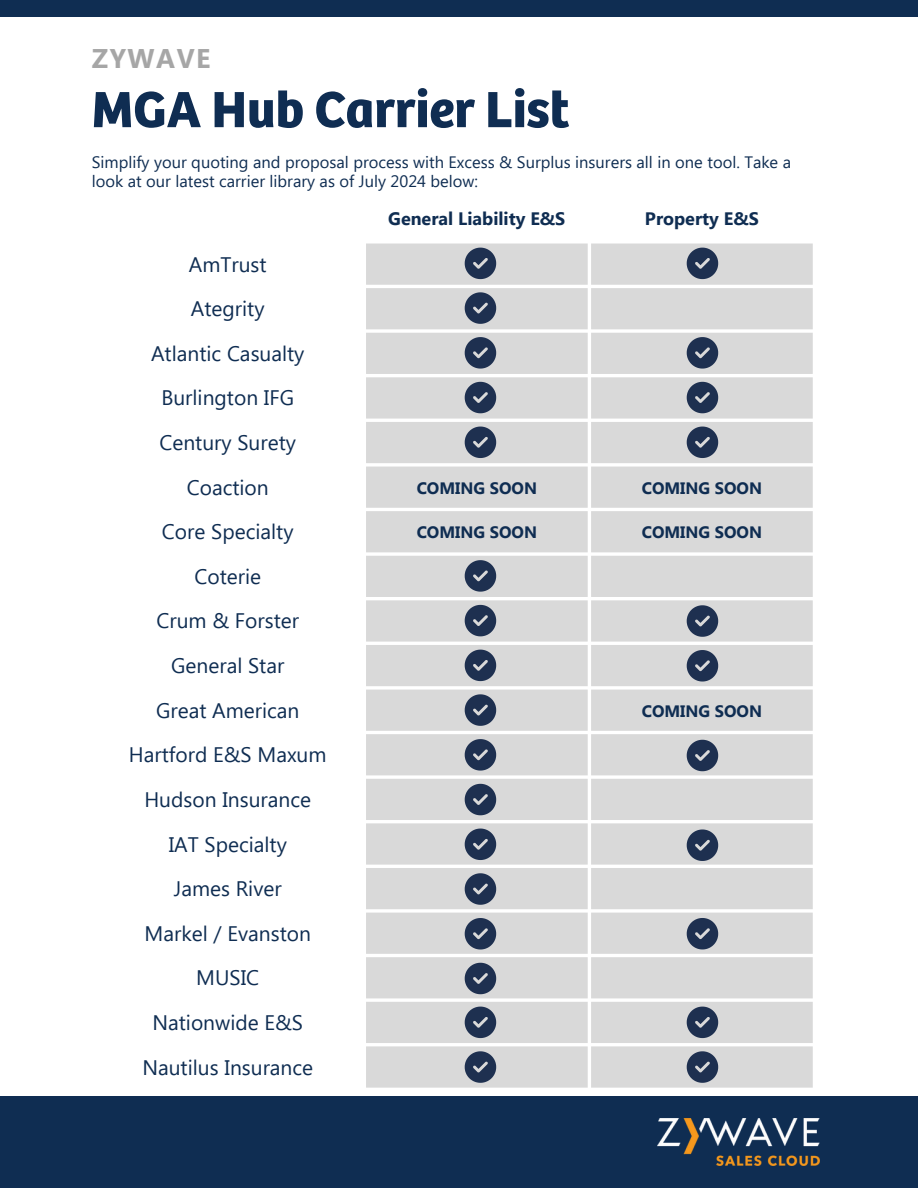
<style>
.page{position:relative;width:918px;height:1188px;background:#fff}
.page>*{position:absolute;margin:0;border:0;box-sizing:border-box;transform-origin:0 0}
.t1{font:700 52.8px "Bree";color:#0f2d52}
.t2{font:700 27px "Segoe UI";letter-spacing:.06em;color:#a6a6a6}
.t3{font:21px "Segoe UI";color:#0f2d52}
.t4{font:700 18px "Segoe UI";color:#0f2d52}
.t5{font:16.5px/19.2px "Segoe UI";color:#0f2d52}
.t6{font:700 16.5px "Segoe UI";color:#0f2d52}
</style>
<div class="page">
<div style="left:0;top:1096px;width:918px;height:92px;background:#0f2d52"></div>
<div style="left:0;top:0;width:918px;height:17px;background:#0f2d52"></div>
<svg style="left:366px;top:244px;width:447px;height:844px;fill:#d9d9d9"></svg>
<img style="left:657px;top:1118px;width:162px;height:48px">
<svg style="left:465px;top:248px;width:31px;height:31px"></svg>
<svg style="left:687px;top:248px;width:31px;height:31px"></svg>
<svg style="left:465px;top:292px;width:31px;height:32px"></svg>
<svg style="left:465px;top:337px;width:31px;height:32px"></svg>
<svg style="left:465px;top:382px;width:31px;height:31px"></svg>
<svg style="left:465px;top:427px;width:31px;height:31px"></svg>
<svg style="left:687px;top:337px;width:31px;height:32px"></svg>
<svg style="left:687px;top:382px;width:31px;height:31px"></svg>
<svg style="left:687px;top:427px;width:31px;height:31px"></svg>
<svg style="left:687px;top:605px;width:31px;height:32px"></svg>
<svg style="left:687px;top:650px;width:31px;height:32px"></svg>
<svg style="left:687px;top:740px;width:31px;height:31px"></svg>
<svg style="left:687px;top:829px;width:31px;height:32px"></svg>
<svg style="left:687px;top:918px;width:31px;height:31px"></svg>
<svg style="left:687px;top:1007px;width:31px;height:31px"></svg>
<svg style="left:687px;top:1051px;width:31px;height:32px"></svg>
<svg style="left:465px;top:560px;width:31px;height:32px"></svg>
<svg style="left:465px;top:605px;width:31px;height:31px"></svg>
<svg style="left:465px;top:650px;width:31px;height:31px"></svg>
<svg style="left:465px;top:694px;width:31px;height:32px"></svg>
<svg style="left:465px;top:739px;width:31px;height:32px"></svg>
<svg style="left:465px;top:784px;width:31px;height:31px"></svg>
<svg style="left:465px;top:829px;width:31px;height:31px"></svg>
<svg style="left:465px;top:873px;width:31px;height:32px"></svg>
<svg style="left:465px;top:918px;width:31px;height:32px"></svg>
<svg style="left:465px;top:963px;width:31px;height:31px"></svg>
<svg style="left:465px;top:1007px;width:31px;height:31px"></svg>
<svg style="left:465px;top:1051px;width:31px;height:32px"></svg>
<p class="t2" style="left:92px;top:39px;width:120px">ZYWAVE</p>
<p class="t1" style="left:92px;top:83px;width:479px">MGA Hub Carrier List</p>
<p class="t5" style="left:92px;top:151px;width:701px">Simplify your quoting and proposal process with Excess &amp; Surplus insurers all in one tool. Take a look at our latest carrier library as of July 2024 below:</p>
<h2 class="t4" style="left:388px;top:205px;width:179px">General Liability E&amp;S</h2>
<h1 class="t4" style="left:645px;top:205px;width:115px">Property E&amp;S</h1>
<p class="t3" style="left:189px;top:249px;width:79px">AmTrust</p>
<p class="t3" style="left:191px;top:294px;width:75px">Ategrity</p>
<p class="t3" style="left:151px;top:338px;width:155px">Atlantic Casualty</p>
<p class="t3" style="left:161px;top:383px;width:134px">Burlington IFG</p>
<p class="t3" style="left:159px;top:427px;width:138px">Century Surety</p>
<p class="t3" style="left:187px;top:472px;width:84px">Coaction</p>
<p class="t6" style="left:417px;top:476px;width:122px">COMING SOON</p>
<p class="t6" style="left:642px;top:476px;width:122px">COMING SOON</p>
<p class="t3" style="left:162px;top:517px;width:133px">Core Specialty</p>
<p class="t6" style="left:417px;top:520px;width:122px">COMING SOON</p>
<p class="t6" style="left:642px;top:520px;width:122px">COMING SOON</p>
<p class="t3" style="left:194px;top:561px;width:68px">Coterie</p>
<p class="t3" style="left:156px;top:606px;width:144px">Crum &amp; Forster</p>
<p class="t3" style="left:171px;top:650px;width:115px">General Star</p>
<p class="t3" style="left:156px;top:695px;width:145px">Great American</p>
<p class="t6" style="left:642px;top:699px;width:122px">COMING SOON</p>
<p class="t3" style="left:129px;top:740px;width:199px">Hartford E&amp;S Maxum</p>
<p class="t3" style="left:144px;top:784px;width:168px">Hudson Insurance</p>
<p class="t3" style="left:169px;top:829px;width:120px">IAT Specialty</p>
<p class="t3" style="left:174px;top:873px;width:109px">James River</p>
<p class="t3" style="left:145px;top:918px;width:168px">Markel / Evanston</p>
<p class="t3" style="left:196px;top:963px;width:64px">MUSIC</p>
<p class="t3" style="left:152px;top:1007px;width:152px">Nationwide E&amp;S</p>
<p class="t3" style="left:142px;top:1052px;width:172px">Nautilus Insurance</p>
</div>
